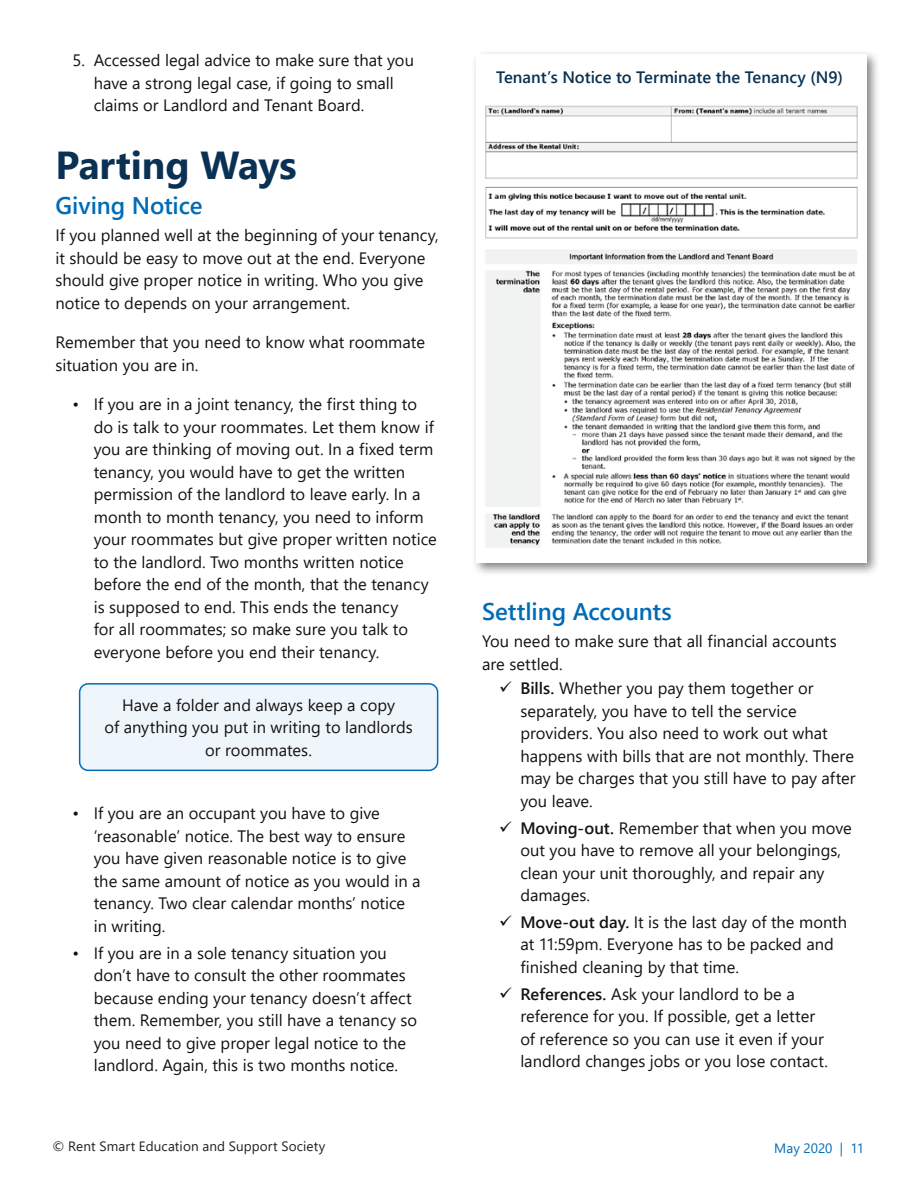
<style>
.page{position:relative;width:918px;height:1188px;background:#fff}
.page>*{position:absolute;margin:0;border:0;box-sizing:border-box;transform-origin:0 0}
.Header_2{font:700 39px "Segoe UI";letter-spacing:-.005em;color:#0a3054}
.Header_2-2{font:600 24px "Segoe UI";letter-spacing:-.005em;color:#006bb7}
.Body{font:16.5px/22.5px "Segoe UI";color:#171111}
.Body_-_List_Style_co{font:16.5px/22.5px "Segoe UI";color:#171111}
.Subtitles_Black{font:600 16.5px "Segoe UI";color:#093152}
.t1{font:13.5px "Segoe UI";letter-spacing:.01em;color:#231f20}
.t2{font:13.5px "Segoe UI";letter-spacing:-.005em;color:#006bb7}
.s1{font-weight:600}
</style>
<div class="page">
<div style="left:80px;top:684px;width:358px;height:86px;background:#eff6fb;border-radius:9px"></div>
<div style="left:79px;top:683px;width:359px;height:88px;border:2px solid #006bb7;border-radius:9px"></div>
<div style="left:471px;top:49px;width:409px;height:527px;background:#171111;opacity:.53"></div>
<div style="left:476px;top:54px;width:391px;height:509px;background:#fff"></div>
<img style="left:485px;top:105px;width:373px;height:442px">
<p class="Body_-_List_Style_co" style="left:94px;top:47px;width:322px;text-indent:-21px">5. Accessed legal advice to make sure that you have a strong legal case, if going to small claims or Landlord and Tenant Board.</p>
<p class="Header_2" style="left:56px;top:128px;width:243px">Parting Ways</p>
<p class="Header_2-2" style="left:56px;top:182px;width:149px">Giving Notice</p>
<p class="Body" style="left:56px;top:223px;width:385px">If you planned well at the beginning of your tenancy, it should be easy to move out at the end. Everyone should give proper notice in writing. Who you give notice to depends on your arrangement.</p>
<p class="Body" style="left:56px;top:330px;width:371px">Remember that you need to know what roommate situation you are in.</p>
<p class="Body" style="left:94px;top:392px;width:345px;text-indent:-21px">• If you are in a joint tenancy, the first thing to do is talk to your roommates. Let them know if you are thinking of moving out. In a fixed term tenancy, you would have to get the written permission of the landlord to leave early. In a month to month tenancy, you need to inform your roommates but give proper written notice to the landlord. Two months written notice before the end of the month, that the tenancy is supposed to end. This ends the tenancy<br>for all roommates; so make sure you talk to everyone before you end their tenancy.</p>
<p class="Body" style="left:104px;top:692px;width:310px;text-align:center">Have a folder and always keep a copy<br>of anything you put in writing to landlords or roommates.</p>
<p class="Body" style="left:94px;top:801px;width:328px;text-indent:-21px">• If you are an occupant you have to give ‘reasonable’ notice. The best way to ensure you have given reasonable notice is to give the same amount of notice as you would in a tenancy. Two clear calendar months’ notice in writing.</p>
<p class="Body" style="left:94px;top:940px;width:325px;text-indent:-21px">• If you are in a sole tenancy situation you don’t have to consult the other roommates because ending your tenancy doesn’t affect them. Remember, you still have a tenancy so you need to give proper legal notice to the landlord. Again, this is two months notice.</p>
<p class="Subtitles_Black" style="left:496px;top:61px;width:348px">Tenant’s Notice to Terminate the Tenancy (N9)</p>
<p class="Header_2-2" style="left:482px;top:589px;width:191px">Settling Accounts</p>
<p class="Body" style="left:482px;top:629px;width:356px">You need to make sure that all financial accounts are settled.</p>
<p class="Body" style="left:520px;top:676px;width:337px"><span class="s1">Bills.</span> Whether you pay them together or separately, you have to tell the service providers. You also need to work out what happens with bills that are not monthly. There may be charges that you still have to pay after you leave.</p>
<p class="Body" style="left:520px;top:815px;width:333px"><span class="s1">Moving-out.</span> Remember that when you move out you have to remove all your belongings, clean your unit thoroughly, and repair any damages.</p>
<p class="Body" style="left:520px;top:909px;width:328px"><span class="s1">Move-out day.</span> It is the last day of the month at 11:59pm. Everyone has to be packed and finished cleaning by that time.</p>
<p class="Body" style="left:520px;top:981px;width:309px"><span class="s1">References.</span> Ask your landlord to be a reference for you. If possible, get a letter of reference so you can use it even if your landlord changes jobs or you lose contact.</p>
<p class="t1" style="left:52px;top:1134px;width:274px">© Rent Smart Education and Support Society</p>
<p class="t2" style="left:774px;top:1135px;width:91px">May 2020 | 11</p>
</div>
